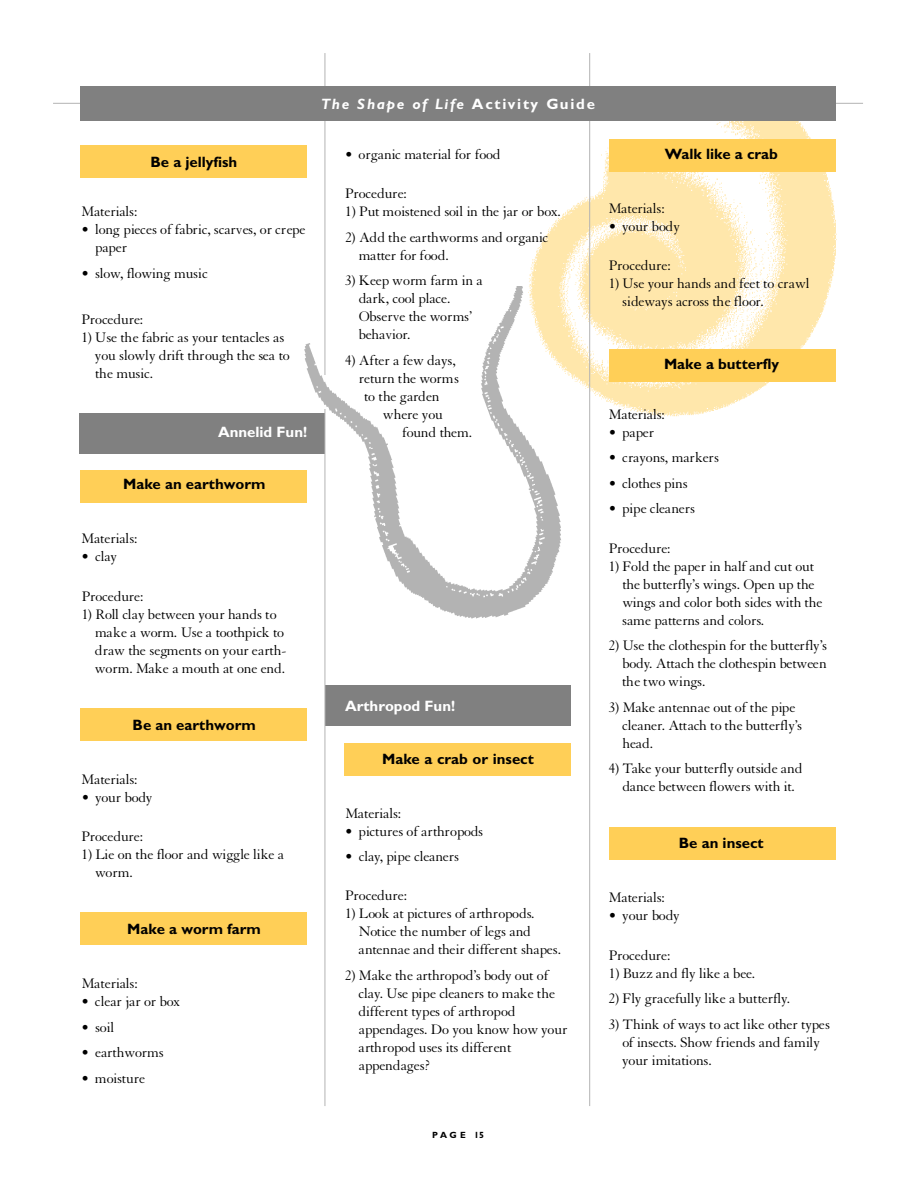
<style>
.page{position:relative;width:918px;height:1188px;background:#fff}
.page>*{position:absolute;margin:0;border:0;box-sizing:border-box;transform-origin:0 0}
.t1{font:15px/18px "Granjon";letter-spacing:-.025em;color:#000}
.t2{font:15px/18px "Granjon";color:#000}
.t3{font:700 15px "Gill Sans";color:#000}
.t4{font:italic 700 15px "Gill Sans";letter-spacing:.1em;color:#fff}
.t5{font:700 15px "Gill Sans";color:#fff}
.t6{font:700 9px "Gill Sans";color:#000}
.s1{font-style:normal}
</style>
<div class="page">
<div style="left:325px;top:686px;width:246px;height:40px;background:#808080"></div>
<div style="left:345px;top:744px;width:226px;height:32px;background:#ffcf57"></div>
<div style="left:80px;top:912px;width:227px;height:33px;background:#ffcf57"></div>
<div style="left:80px;top:708px;width:227px;height:33px;background:#ffcf57"></div>
<img style="left:529px;top:121px;width:308px;height:296px">
<div style="left:609px;top:139px;width:227px;height:32px;background:#ffcf57"></div>
<div style="left:80px;top:470px;width:227px;height:32px;background:#ffcf57"></div>
<div style="left:79px;top:414px;width:246px;height:40px;background:#808080"></div>
<div style="left:80px;top:146px;width:227px;height:32px;background:#ffcf57"></div>
<hr style="left:325px;top:53px;width:1px;height:1053px;background:#b3b3b3">
<hr style="left:53px;top:103px;width:810px;height:1px;background:#b3b3b3">
<hr style="left:589px;top:53px;width:1px;height:1053px;background:#b3b3b3">
<div style="left:80px;top:86px;width:756px;height:35px;background:#808080"></div>
<div style="left:609px;top:349px;width:227px;height:33px;background:#ffcf57"></div>
<div style="left:609px;top:827px;width:227px;height:33px;background:#ffcf57"></div>
<img style="left:297px;top:286px;width:331px;height:365px">
<p class="t3" style="left:150px;top:156px;width:88px">Be a jellyfish</p>
<p class="t1" style="left:81px;top:204px;width:57px">M a t e r i a l s :</p>
<p class="t2" style="left:95px;top:222px;width:212px;text-indent:-13px">• long pieces of fabric, scarves, or crepe p a p e r</p>
<p class="t1" style="left:82px;top:265px;width:128px">• s l o w, flowing music</p>
<p class="t1" style="left:82px;top:312px;width:63px">P r o c e d u r e :</p>
<p class="t1" style="left:95px;top:330px;width:196px;text-indent:-13px">1) Use the fabric as your tentacles as you slowly drift through the sea to the music.</p>
<p class="t5" style="left:218px;top:427px;width:91px">Annelid Fun!</p>
<p class="t3" style="left:123px;top:479px;width:144px">Make an earthworm</p>
<p class="t1" style="left:82px;top:531px;width:57px">M a t e r i a l s :</p>
<p class="t1" style="left:82px;top:549px;width:37px">• c l a y</p>
<p class="t1" style="left:82px;top:588px;width:63px">P r o c e d u r e :</p>
<p class="t1" style="left:95px;top:606px;width:193px;text-indent:-13px">1) Roll clay between your hands to make a worm. Use a toothpick to draw the segments on your earth&shy;worm. Make a mouth at one end.</p>
<p class="t3" style="left:133px;top:720px;width:125px">Be an earthworm</p>
<p class="t1" style="left:82px;top:771px;width:57px">M a t e r i a l s :</p>
<p class="t1" style="left:82px;top:789px;width:72px">• your body</p>
<p class="t1" style="left:81px;top:829px;width:63px">P r o c e d u r e :</p>
<p class="t1" style="left:95px;top:847px;width:191px;text-indent:-14px">1) Lie on the floor and wiggle like a worm.</p>
<p class="t3" style="left:127px;top:924px;width:135px">Make a worm farm</p>
<p class="t1" style="left:82px;top:976px;width:57px">M a t e r i a l s :</p>
<p class="t1" style="left:81px;top:994px;width:100px">• clear jar or box</p>
<p class="t1" style="left:82px;top:1019px;width:34px">• s o i l</p>
<p class="t1" style="left:82px;top:1045px;width:84px">• e a r t h w o r m s</p>
<p class="t1" style="left:81px;top:1070px;width:65px">• m o i s t u r e</p>
<p class="t4" style="left:321px;top:99px;width:275px">The Shape of Life <span class="s1">Activity Guide</span></p>
<p class="t1" style="left:345px;top:147px;width:157px">• organic material for food</p>
<p class="t1" style="left:345px;top:186px;width:63px">P r o c e d u r e :</p>
<p class="t1" style="left:345px;top:204px;width:217px">1) Put moistened soil in the jar or box.</p>
<p class="t1" style="left:359px;top:229px;width:191px;text-indent:-13px">2) Add the earthworms and organic matter for food.</p>
<p class="t1" style="left:359px;top:273px;width:126px;text-indent:-14px">3) Keep worm farm in a dark, cool place.<br>Observe the worms’ b e h a v i o r.</p>
<p class="t2" style="left:345px;top:352px;width:112px">4) After a few days,</p>
<p class="t1" style="left:359px;top:370px;width:102px">return the worms</p>
<p class="t1" style="left:364px;top:388px;width:77px">to the garden</p>
<p class="t1" style="left:383px;top:406px;width:61px">where you</p>
<p class="t1" style="left:402px;top:424px;width:72px">found them.</p>
<p class="t5" style="left:345px;top:701px;width:112px">Arthropod Fun!</p>
<p class="t3" style="left:382px;top:754px;width:153px">Make a crab or insect</p>
<p class="t1" style="left:345px;top:806px;width:57px">M a t e r i a l s :</p>
<p class="t2" style="left:345px;top:824px;width:140px">• pictures of arthropods</p>
<p class="t1" style="left:345px;top:849px;width:115px">• c l a y, pipe cleaners</p>
<p class="t1" style="left:345px;top:888px;width:63px">P r o c e d u r e :</p>
<p class="t1" style="left:359px;top:906px;width:204px;text-indent:-13px">1) Look at pictures of arthropods.<br>Notice the number of legs and antennae and their different shapes.</p>
<p class="t1" style="left:359px;top:968px;width:211px;text-indent:-13px">2) Make the arthropod’s body out of<br>c l a y. Use pipe cleaners to make the different types of arthropod appendages. Do you know how your arthropod uses its different appendages?</p>
<p class="t3" style="left:665px;top:149px;width:115px">Walk like a crab</p>
<p class="t1" style="left:609px;top:201px;width:57px">M a t e r i a l s :</p>
<p class="t1" style="left:609px;top:219px;width:73px">• your body</p>
<p class="t1" style="left:609px;top:258px;width:63px">P r o c e d u r e :</p>
<p class="t1" style="left:622px;top:276px;width:189px;text-indent:-13px">1) Use your hands and feet to crawl sideways across the floor.</p>
<p class="t3" style="left:664px;top:359px;width:117px">Make a butterfly</p>
<p class="t1" style="left:609px;top:407px;width:57px">M a t e r i a l s :</p>
<p class="t1" style="left:609px;top:425px;width:47px">• p a p e r</p>
<p class="t1" style="left:609px;top:450px;width:112px">• crayons, markers</p>
<p class="t2" style="left:609px;top:476px;width:81px">• clothes pins</p>
<p class="t1" style="left:609px;top:501px;width:88px">• pipe cleaners</p>
<p class="t1" style="left:609px;top:540px;width:63px">P r o c e d u r e :</p>
<p class="t1" style="left:622px;top:558px;width:202px;text-indent:-13px">1) Fold the paper in half and cut out the butterfly’s wings. Open up the wings and color both sides with the same patterns and colors.</p>
<p class="t1" style="left:622px;top:638px;width:206px;text-align:justify;text-indent:-13px">2) Use the clothespin for the butterfly’s b o d y. Attach the clothespin between the two wings.</p>
<p class="t1" style="left:622px;top:699px;width:181px;text-indent:-13px">3) Make antennae out of the pipe c l e a n e r. Attach to the butterfly’s h e a d .</p>
<p class="t1" style="left:609px;top:761px;width:195px;text-align:center">4) Take your butterfly outside and dance between flowers with it.</p>
<p class="t3" style="left:679px;top:838px;width:86px">Be an insect</p>
<p class="t1" style="left:609px;top:890px;width:57px">M a t e r i a l s :</p>
<p class="t1" style="left:609px;top:908px;width:73px">• your body</p>
<p class="t1" style="left:609px;top:947px;width:63px">P r o c e d u r e :</p>
<p class="t1" style="left:609px;top:965px;width:148px">1) Buzz and fly like a bee.</p>
<p class="t2" style="left:609px;top:991px;width:183px">2) Fly gracefully like a butterfly.</p>
<p class="t1" style="left:622px;top:1016px;width:209px;text-indent:-14px">3) Think of ways to act like other types of insects. Show friends and family your imitations.</p>
<p class="t6" style="left:432px;top:1132px;width:53px">PAG E 15</p>
</div>
